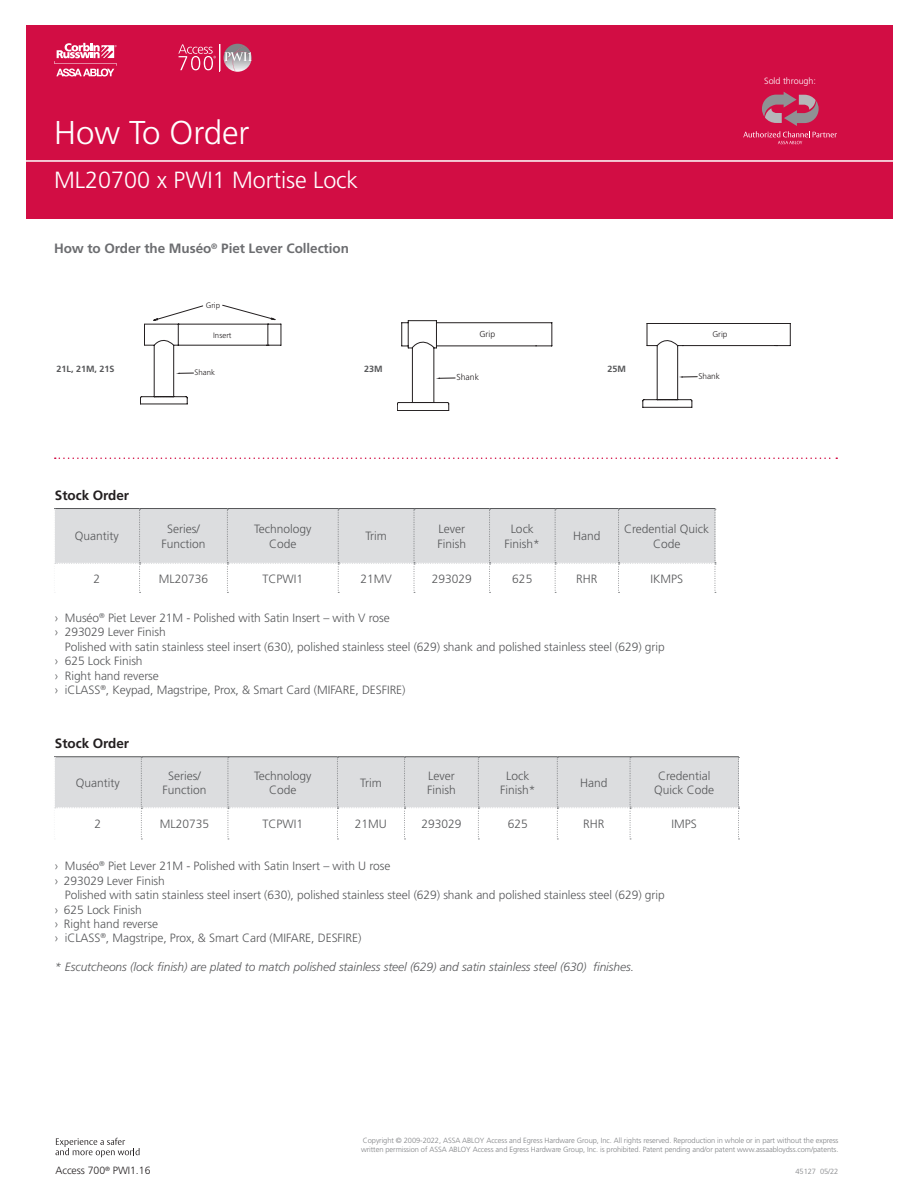
<style>
.page{position:relative;width:918px;height:1188px;background:#fff}
.page>*{position:absolute;margin:0;border:0;box-sizing:border-box;transform-origin:0 0}
.Heads-bar{font:300 33px "Frutiger LT Pro";color:#fff}
.Heads-bar-2{font:300 23.4px "Frutiger LT Pro";letter-spacing:-.005em;color:#fff}
.text{font:700 13.5px "Frutiger LT Pro";letter-spacing:-.005em;color:#6c6d70}
.text-2{font:700 13.5px "Frutiger LT Pro";letter-spacing:-.005em;color:#231f20}
.text-3{font:300 12px/14.4px "Frutiger LT Pro";letter-spacing:-.005em;color:#57585a;text-align:center}
.text-4{font:italic 300 12px "Frutiger LT Pro";letter-spacing:-.005em;color:#57585a}
.t1{font:300 10.5px "Frutiger LT Pro";letter-spacing:-.005em;color:#231f20}
.t2{font:700 9px "Frutiger LT Pro";color:#57585a}
.t3{font:300 9px "Frutiger LT Pro";letter-spacing:-.005em;color:#fff}
.t4{font:300 8.7px "Frutiger";color:#231f20}
.t5{font:300 8.25px "Frutiger";color:#231f20}
.t6{font:300 7.8px "Frutiger";color:#231f20}
.t7{font:300 7.5px/9px "Frutiger LT Pro";letter-spacing:-.01em;color:#808285}
</style>
<div class="page">
<div style="left:26px;top:26px;width:866px;height:193px;background:#d20d44"></div>
<hr style="left:0;top:161px;width:918px;height:1px;background:#fff">
<svg style="left:54px;top:43px;width:63px;height:33px"></svg>
<svg style="left:178px;top:44px;width:74px;height:28px"></svg>
<svg style="left:743px;top:92px;width:94px;height:52px"></svg>
<svg style="left:55px;top:1138px;width:85px;height:19px"></svg>
<svg style="left:140px;top:305px;width:141px;height:99px"></svg>
<svg style="left:397px;top:320px;width:155px;height:91px"></svg>
<svg style="left:643px;top:323px;width:147px;height:84px"></svg>
<hr style="left:54px;top:508px;width:86px;height:1px;background:#57585a">
<hr style="left:140px;top:508px;width:87px;height:1px;background:#57585a">
<hr style="left:227px;top:508px;width:111px;height:1px;background:#57585a">
<hr style="left:338px;top:508px;width:76px;height:1px;background:#57585a">
<hr style="left:414px;top:508px;width:76px;height:1px;background:#57585a">
<hr style="left:490px;top:508px;width:65px;height:1px;background:#57585a">
<hr style="left:555px;top:508px;width:64px;height:1px;background:#57585a">
<hr style="left:619px;top:508px;width:96px;height:1px;background:#57585a">
<svg style="left:54px;top:509px;width:662px;height:84px"></svg>
<hr style="left:54px;top:756px;width:87px;height:1px;background:#57585a">
<hr style="left:141px;top:756px;width:87px;height:1px;background:#57585a">
<hr style="left:228px;top:756px;width:109px;height:1px;background:#57585a">
<hr style="left:337px;top:756px;width:68px;height:1px;background:#57585a">
<hr style="left:405px;top:756px;width:73px;height:1px;background:#57585a">
<hr style="left:478px;top:756px;width:79px;height:1px;background:#57585a">
<hr style="left:557px;top:756px;width:73px;height:1px;background:#57585a">
<hr style="left:630px;top:756px;width:109px;height:1px;background:#57585a">
<svg style="left:54px;top:757px;width:685px;height:83px"></svg>
<svg style="left:55px;top:458px;width:782px;height:1px"></svg>
<p class="Heads-bar" style="left:54px;top:113px;width:197px">How To Order</p>
<p class="Heads-bar-2" style="left:54px;top:166px;width:306px">ML20700 x PWI1 Mortise Lock</p>
<p class="text" style="left:54px;top:240px;width:296px">How to Order the Muséo<sup>®</sup> Piet Lever Collection</p>
<p class="t6" style="left:206px;top:300px;width:16px">Grip</p>
<p class="t6" style="left:213px;top:331px;width:20px">Insert</p>
<p class="t6" style="left:195px;top:368px;width:22px">Shank</p>
<p class="t4" style="left:479px;top:329px;width:17px">Grip</p>
<p class="t2" style="left:57px;top:364px;width:60px">21L, 21M, 21S</p>
<p class="t2" style="left:364px;top:364px;width:20px">23M</p>
<p class="t2" style="left:608px;top:364px;width:20px">25M</p>
<p class="t4" style="left:456px;top:372px;width:24px">Shank</p>
<p class="t3" style="left:764px;top:76px;width:53px">Sold through:</p>
<p class="t5" style="left:712px;top:330px;width:17px">Grip</p>
<p class="t5" style="left:698px;top:371px;width:23px">Shank</p>
<p class="text-2" style="left:55px;top:487px;width:76px">Stock Order</p>
<p class="text-3" style="left:75px;top:529px;width:45px">Quantity</p>
<p class="text-3" style="left:167px;top:522px;width:34px">Series/</p>
<p class="text-3" style="left:161px;top:536px;width:46px">Function</p>
<p class="text-3" style="left:254px;top:522px;width:59px">Technology</p>
<p class="text-3" style="left:269px;top:536px;width:29px">Code</p>
<p class="text-3" style="left:365px;top:529px;width:23px">Trim</p>
<p class="text-3" style="left:438px;top:522px;width:28px">Lever</p>
<p class="text-3" style="left:437px;top:536px;width:30px">Finish</p>
<p class="text-3" style="left:511px;top:522px;width:25px">Lock</p>
<p class="text-3" style="left:505px;top:536px;width:37px">Finish*</p>
<p class="text-3" style="left:573px;top:529px;width:29px">Hand</p>
<p class="text-3" style="left:624px;top:522px;width:87px">Credential Quick<br>Code</p>
<p class="text-3" style="left:94px;top:571px;width:8px">2</p>
<p class="text-3" style="left:159px;top:571px;width:51px">ML20736</p>
<p class="text-3" style="left:262px;top:571px;width:42px">TCPWI1</p>
<p class="text-3" style="left:360px;top:571px;width:33px">21MV</p>
<p class="text-3" style="left:432px;top:571px;width:42px">293029</p>
<p class="text-3" style="left:512px;top:571px;width:22px">625</p>
<p class="text-3" style="left:576px;top:571px;width:23px">RHR</p>
<p class="text-3" style="left:650px;top:571px;width:34px">IKMPS</p>
<p class="text-3" style="left:55px;top:611px;width:336px">› Muséo<sup>®</sup> Piet Lever 21M - Polished with Satin Insert – with V rose</p>
<p class="text-3" style="left:55px;top:625px;width:112px">› 293029 Lever Finish</p>
<p class="text-3" style="left:65px;top:639px;width:601px">Polished with satin stainless steel insert (630), polished stainless steel (629) shank and polished stainless steel (629) grip</p>
<p class="text-3" style="left:55px;top:654px;width:89px">› 625 Lock Finish</p>
<p class="text-3" style="left:55px;top:668px;width:105px">› Right hand reverse</p>
<p class="text-3" style="left:55px;top:683px;width:352px">› iCLASS<sup>®</sup>, Keypad, Magstripe, Prox, &amp; Smart Card (MIFARE, DESFIRE)</p>
<p class="text-2" style="left:55px;top:735px;width:76px">Stock Order</p>
<p class="text-3" style="left:76px;top:776px;width:45px">Quantity</p>
<p class="text-3" style="left:168px;top:768px;width:34px">Series/</p>
<p class="text-3" style="left:163px;top:783px;width:46px">Function</p>
<p class="text-3" style="left:254px;top:768px;width:59px">Technology</p>
<p class="text-3" style="left:269px;top:783px;width:29px">Code</p>
<p class="text-3" style="left:360px;top:776px;width:23px">Trim</p>
<p class="text-3" style="left:428px;top:768px;width:28px">Lever</p>
<p class="text-3" style="left:427px;top:783px;width:30px">Finish</p>
<p class="text-3" style="left:506px;top:768px;width:25px">Lock</p>
<p class="text-3" style="left:500px;top:783px;width:37px">Finish*</p>
<p class="text-3" style="left:580px;top:776px;width:29px">Hand</p>
<p class="text-3" style="left:658px;top:768px;width:54px">Credential</p>
<p class="text-3" style="left:654px;top:783px;width:62px">Quick Code</p>
<p class="text-3" style="left:95px;top:817px;width:8px">2</p>
<p class="text-3" style="left:160px;top:817px;width:51px">ML20735</p>
<p class="text-3" style="left:262px;top:817px;width:42px">TCPWI1</p>
<p class="text-3" style="left:355px;top:817px;width:34px">21MU</p>
<p class="text-3" style="left:421px;top:817px;width:42px">293029</p>
<p class="text-3" style="left:508px;top:817px;width:22px">625</p>
<p class="text-3" style="left:583px;top:817px;width:23px">RHR</p>
<p class="text-3" style="left:672px;top:817px;width:27px">IMPS</p>
<p class="text-3" style="left:55px;top:859px;width:337px">› Muséo<sup>®</sup> Piet Lever 21M - Polished with Satin Insert – with U rose</p>
<p class="text-3" style="left:55px;top:873px;width:111px">› 293029 Lever Finish</p>
<p class="text-3" style="left:65px;top:888px;width:601px">Polished with satin stainless steel insert (630), polished stainless steel (629) shank and polished stainless steel (629) grip</p>
<p class="text-3" style="left:55px;top:902px;width:88px">› 625 Lock Finish</p>
<p class="text-3" style="left:55px;top:917px;width:105px">› Right hand reverse</p>
<p class="text-3" style="left:55px;top:931px;width:308px">› iCLASS<sup>®</sup>, Magstripe, Prox, &amp; Smart Card (MIFARE, DESFIRE)</p>
<p class="text-4" style="left:55px;top:960px;width:581px">* Escutcheons (lock finish) are plated to match polished stainless steel (629) and satin stainless steel (630) finishes.</p>
<p class="t7" style="left:361px;top:1136px;width:479px">Copyright © 2009-2022, ASSA ABLOY Access and Egress Hardware Group, Inc. All rights reserved. Reproduction in whole or in part without the express written permission of ASSA ABLOY Access and Egress Hardware Group, Inc. is prohibited. Patent pending and/or patent www.assaabloydss.com/patents.</p>
<p class="t1" style="left:55px;top:1164px;width:97px">Access 700<sup>®</sup> PWI1.16</p>
<p class="t7" style="left:796px;top:1167px;width:44px">45127 05/22</p>
</div>
